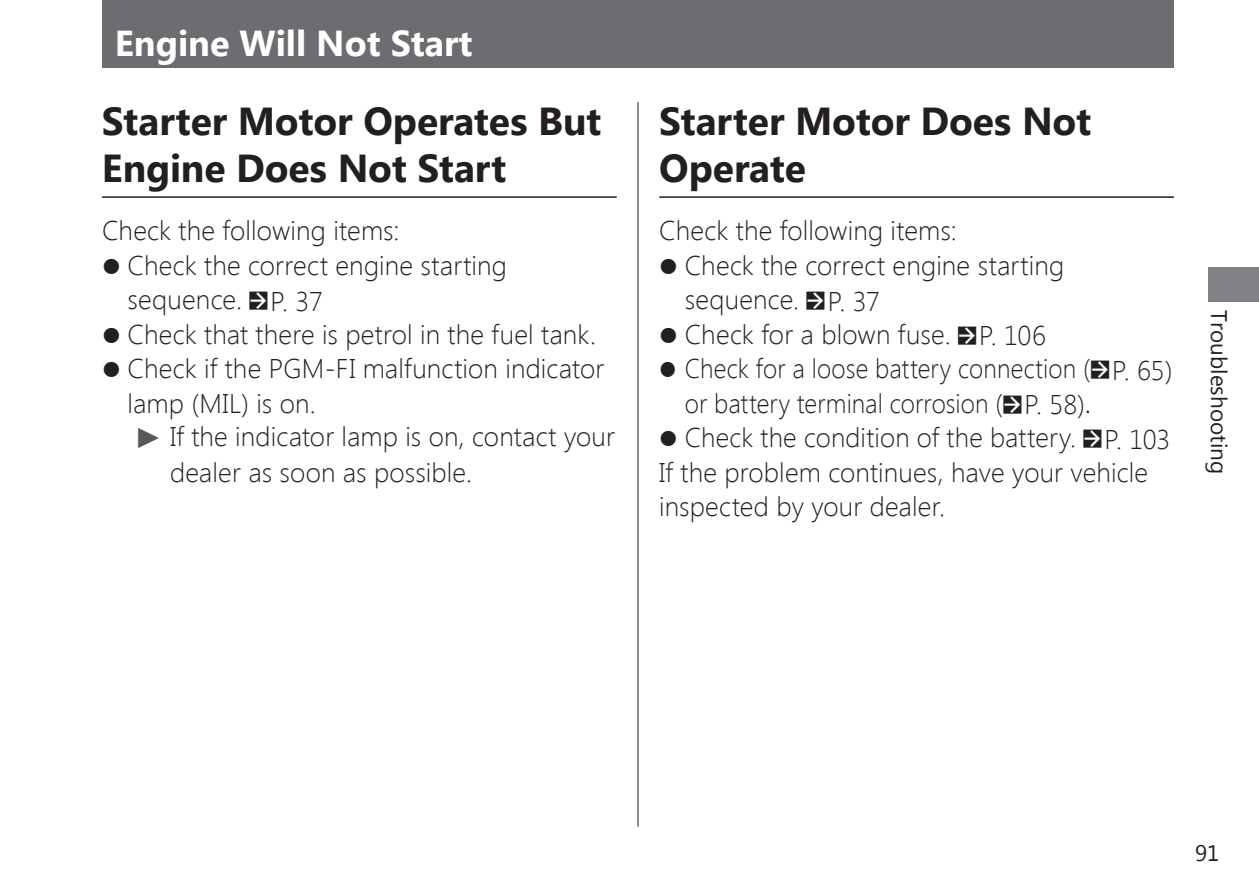
<style>
.page{position:relative;width:1259px;height:893px;background:#fff}
.page>*{position:absolute;margin:0;border:0;box-sizing:border-box;transform-origin:0 0}
.L3_New{font:700 39px/46.8px "Segoe UI";letter-spacing:-.005em;color:#231f20}
.L2_New{font:700 36px "Segoe UI";color:#fff}
.Text_New{font:300 27px/34.5px "Segoe UI";letter-spacing:.005em;color:#231f20}
.Text_New-2{font:300 27px/34.5px "Segoe UI";letter-spacing:.005em;color:#231f20;scale:.93 1}
.Text_New_W_space{font:300 27px "Segoe UI";letter-spacing:.005em;color:#231f20}
.t1{font:22.5px "Segoe UI";color:#231f20}
.s1{font-family:"HONDA Common";font-weight:400;font-size:21px}
.s2{font-family:"HONDA Common";font-weight:400;font-size:24px;color:#57585a}
.s3{font-family:"Arial";font-weight:400;font-size:24px}
</style>
<div class="page">
<div style="left:102px;top:0;width:1072px;height:68px;background:#6c6d70"></div>
<hr style="left:637px;top:102px;width:1px;height:725px;background:#231f20">
<div style="left:1208px;top:268px;width:51px;height:34px;background:#808285"></div>
<hr style="left:102px;top:196px;width:515px;height:2px;background:#231f20">
<hr style="left:659px;top:196px;width:515px;height:2px;background:#231f20">
<p class="L2_New" style="left:115px;top:18px;width:359px">Engine Will Not Start</p>
<p class="L3_New" style="left:102px;top:96px;width:501px">Starter Motor Operates But<br>Engine Does Not Start</p>
<p class="Text_New_W_space" style="left:102px;top:212px;width:299px">Check the following items:</p>
<p class="Text_New" style="left:128px;top:247px;width:381px">Check the correct engine starting sequence. <span class="s1">2</span>P. 37</p>
<p class="Text_New" style="left:128px;top:316px;width:470px">Check that there is petrol in the fuel tank.</p>
<p class="Text_New" style="left:128px;top:350px;width:478px">Check if the PGM-FI malfunction indicator lamp (MIL) is on.</p>
<p class="Text_New" style="left:170px;top:417px;width:446px;line-height:36px;text-indent:-34px"><span class="s2">u</span> If the indicator lamp is on, contact your dealer as soon as possible.</p>
<p class="L3_New" style="left:659px;top:96px;width:433px">Starter Motor Does Not<br>Operate</p>
<p class="Text_New_W_space" style="left:659px;top:212px;width:299px">Check the following items:</p>
<p class="Text_New" style="left:685px;top:247px;width:381px">Check the correct engine starting sequence. <span class="s1">2</span>P. 37</p>
<p class="Text_New" style="left:685px;top:316px;width:363px">Check for a blown fuse. <span class="s1">2</span>P. 106</p>
<p class="Text_New-2" style="left:685px;top:350px;width:526px">Check for a loose battery connection (<span class="s1">2</span>P. 65) or battery terminal corrosion (<span class="s1">2</span>P. 58)<span class="s3">.</span></p>
<p class="Text_New" style="left:685px;top:419px;width:487px">Check the condition of the battery. <span class="s1">2</span>P. 103</p>
<p class="Text_New" style="left:659px;top:454px;width:490px">If the problem continues, have your vehicle inspected by your dealer.</p>
<p class="t1" style="left:1235px;top:310px;width:165px;rotate:90deg">Troubleshooting</p>
<p class="t1" style="left:1195px;top:837px;width:26px">91</p>
</div>
